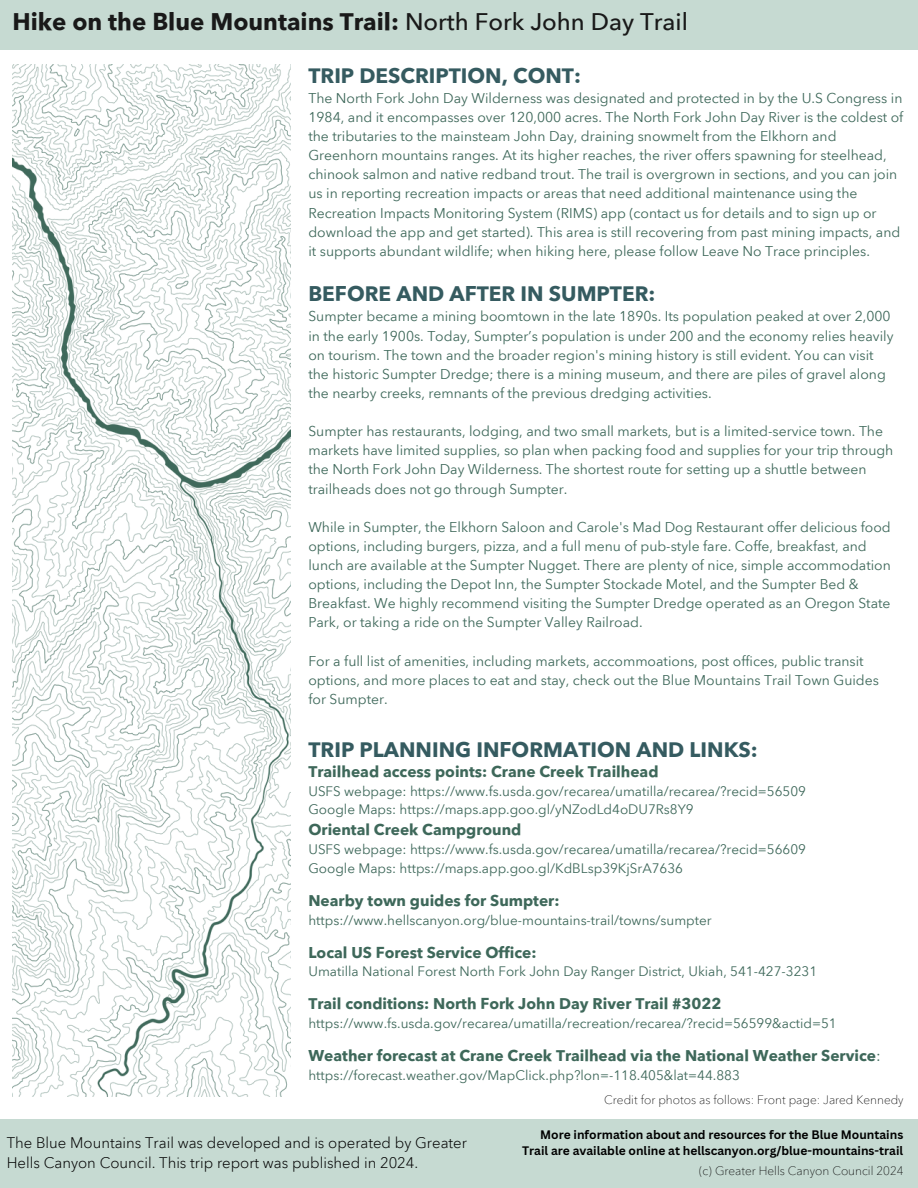
<style>
.page{position:relative;width:918px;height:1188px;background:#fff}
.page>*{position:absolute;margin:0;border:0;box-sizing:border-box;transform-origin:0 0}
.t1{font:700 24px "Avenir Next Arabic";color:#191919}
.t2{font:700 20.85px "Avenir Next Arabic";color:#355b60}
.t3{font:700 15.45px "Avenir Next Arabic";color:#3e685a}
.t4{font:300 15px/20.2px "Avenir Next Arabic";color:#000}
.t5{font:13.95px/19.2px "Avenir Next Arabic";color:#3e685a}
.t6{font:13.5px/18.8px "Avenir Next Arabic";color:#3e685a}
.t7{font:700 12px/16px "Canva Sans";color:#000;text-align:right}
.t8{font:100 12px "Avenir Next Arabic";color:#000}
.s1{font-weight:500}
.s2{font-weight:400}
</style>
<div class="page">
<div style="left:0;top:0;width:918px;height:49px;background:#c6dad2"></div>
<img style="left:12px;top:65px;width:278px;height:1031px">
<div style="left:0;top:1120px;width:918px;height:68px;background:#c6dad2"></div>
<p class="t1" style="left:12px;top:8px;width:677px">Hike on the Blue Mountains Trail: <span class="s1">North Fork John Day Trail</span></p>
<h5 class="t2" style="left:308px;top:64px;width:274px">TRIP DESCRIPTION, CONT:</h5>
<p class="t5" style="left:308px;top:88px;width:596px">The North Fork John Day Wilderness was designated and protected in by the U.S Congress in 1984, and it encompasses over 120,000 acres. The North Fork John Day River is the coldest of the tributaries to the mainsteam John Day, draining snowmelt from the Elkhorn and Greenhorn mountains ranges. At its higher reaches, the river offers spawning for steelhead, chinook salmon and native redband trout. The trail is overgrown in sections, and you can join us in reporting recreation impacts or areas that need additional maintenance using the Recreation Impacts Monitoring System (RIMS) app (contact us for details and to sign up or download the app and get started). This area is still recovering from past mining impacts, and it supports abundant wildlife; when hiking here, please follow Leave No Trace principles.</p>
<h2 class="t2" style="left:308px;top:282px;width:349px">BEFORE AND AFTER IN SUMPTER:</h2>
<p class="t5" style="left:308px;top:307px;width:587px">Sumpter became a mining boomtown in the late 1890s. Its population peaked at over 2,000 in the early 1900s. Today, Sumpter’s population is under 200 and the economy relies heavily on tourism. The town and the broader region's mining history is still evident. You can visit the historic Sumpter Dredge; there is a mining museum, and there are piles of gravel along the nearby creeks, remnants of the previous dredging activities.</p>
<p class="t5" style="left:308px;top:422px;width:586px">Sumpter has restaurants, lodging, and two small markets, but is a limited-service town. The markets have limited supplies, so plan when packing food and supplies for your trip through the North Fork John Day Wilderness. The shortest route for setting up a shuttle between trailheads does not go through Sumpter.</p>
<p class="t5" style="left:308px;top:517px;width:584px">While in Sumpter, the Elkhorn Saloon and Carole's Mad Dog Restaurant offer delicious food options, including burgers, pizza, and a full menu of pub-style fare. Coffe, breakfast, and lunch are available at the Sumpter Nugget. There are plenty of nice, simple accommodation options, including the Depot Inn, the Sumpter Stockade Motel, and the Sumpter Bed &amp; Breakfast. We highly recommend visiting the Sumpter Dredge operated as an Oregon State Park, or taking a ride on the Sumpter Valley Railroad.</p>
<p class="t5" style="left:308px;top:651px;width:572px">For a full list of amenities, including markets, accommoations, post offices, public transit options, and more places to eat and stay, check out the Blue Mountains Trail Town Guides for Sumpter.</p>
<h4 class="t2" style="left:308px;top:738px;width:451px">TRIP PLANNING INFORMATION AND LINKS:</h4>
<h3 class="t3" style="left:308px;top:762px;width:352px">Trailhead access points: Crane Creek Trailhead</h3>
<h3 class="t6" style="left:308px;top:782px;width:499px">USFS webpage: https://www.fs.usda.gov/recarea/umatilla/recarea/?recid=56509<br>Google Maps: https://maps.app.goo.gl/yNZodLd4oDU7Rs8Y9</h3>
<h3 class="t3" style="left:308px;top:821px;width:214px">Oriental Creek Campground</h3>
<h3 class="t6" style="left:308px;top:840px;width:499px">USFS webpage: https://www.fs.usda.gov/recarea/umatilla/recarea/?recid=56609<br>Google Maps: https://maps.app.goo.gl/KdBLsp39KjSrA7636</h3>
<h2 class="t3" style="left:308px;top:891px;width:253px">Nearby town guides for Sumpter:</h2>
<h2 class="t6" style="left:308px;top:911px;width:405px">https://www.hellscanyon.org/blue-mountains-trail/towns/sumpter</h2>
<h2 class="t3" style="left:308px;top:943px;width:230px">Local US Forest Service Office:</h2>
<h2 class="t6" style="left:308px;top:962px;width:510px">Umatilla National Forest North Fork John Day Ranger District, Ukiah, 541-427-3231</h2>
<h4 class="t3" style="left:308px;top:995px;width:415px">Trail conditions: North Fork John Day River Trail #3022</h4>
<h4 class="t6" style="left:308px;top:1014px;width:530px">https://www.fs.usda.gov/recarea/umatilla/recreation/recarea/?recid=56599&amp;actid=51</h4>
<h4 class="t3" style="left:308px;top:1047px;width:574px">Weather forecast at Crane Creek Trailhead via the National Weather Service<span class="s2">:</span></h4>
<h4 class="t6" style="left:308px;top:1066px;width:433px">https://forecast.weather.gov/MapClick.php?lon=-118.405&amp;lat=44.883</h4>
<h4 class="t4" style="left:7px;top:1133px;width:462px">The Blue Mountains Trail was developed and is operated by Greater<br>Hells Canyon Council. This trip report was published in 2024.</h4>
<h3 class="t8" style="left:604px;top:1093px;width:301px">Credit for photos as follows: Front page: Jared Kennedy</h3>
<p class="t7" style="left:522px;top:1126px;width:383px">More information about and resources for the Blue Mountains<br>Trail are available online at hellscanyon.org/blue-mountains-trail</p>
<h4 class="t8" style="left:699px;top:1164px;width:206px">(c) Greater Hells Canyon Council 2024</h4>
</div>
